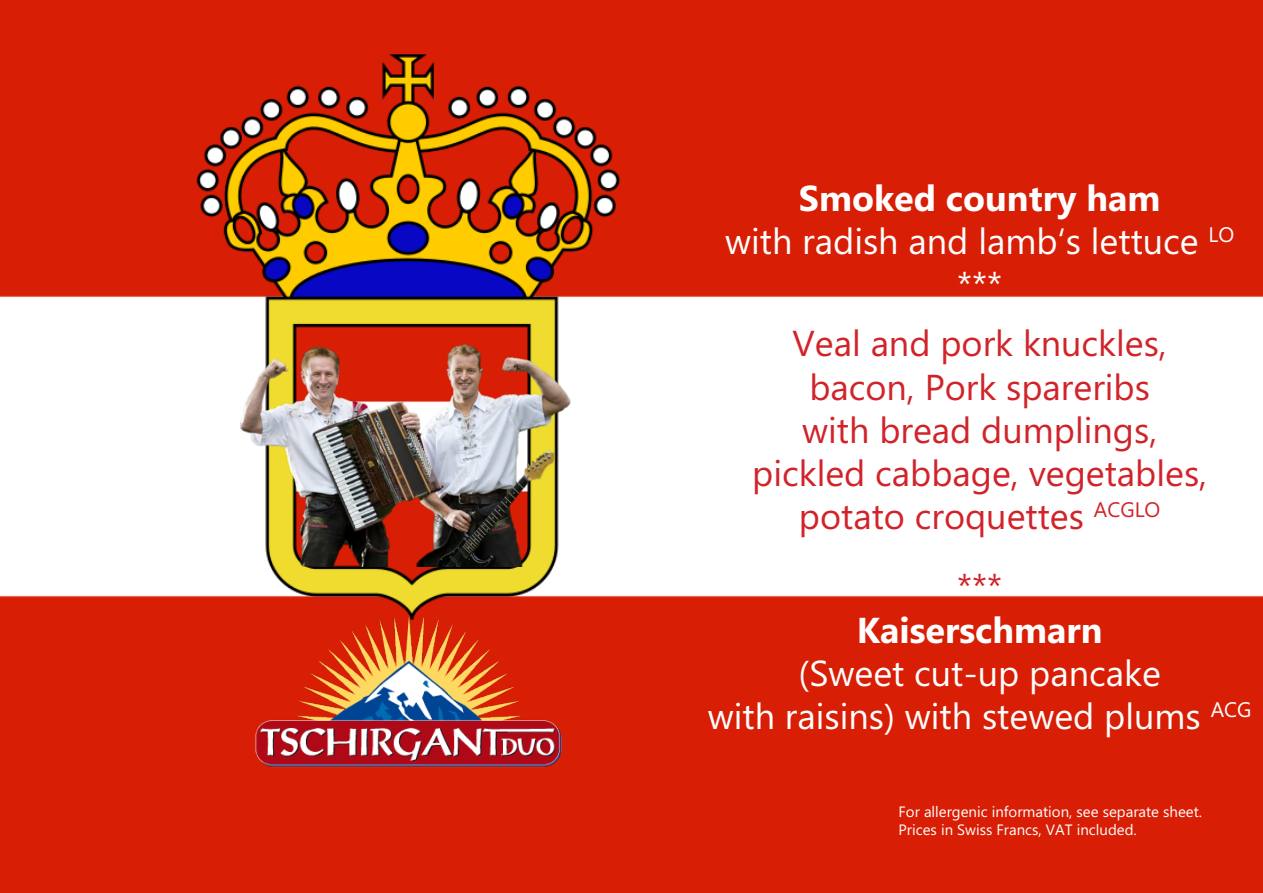
<style>
.page{position:relative;width:1263px;height:893px;background:#fff}
.page>*{position:absolute;margin:0;border:0;box-sizing:border-box;transform-origin:0 0}
.t1{font:36px "Microsoft Phags Pa";color:#d1232a}
.t2{font:36px "Microsoft Phags Pa";color:#fff}
.t3{font:700 36px "Microsoft Phags Pa";color:#fff}
.Standart_Text_Hauptt{font:15px "Microsoft Phags Pa";color:#fff}
</style>
<div class="page">
<img style="left:0;top:0;width:1263px;height:893px">
<img style="left:216px;top:338px;width:365px;height:228px">
<img style="left:250px;top:612px;width:316px;height:156px">
<p class="t3" style="left:799px;top:172px;width:363px">Smoked country ham</p>
<p class="t2" style="left:725px;top:216px;width:511px">with radish and lamb‘s lettuce <sup>LO</sup></p>
<p class="t2" style="left:957px;top:259px;width:47px">***</p>
<p class="t1" style="left:792px;top:319px;width:376px">Veal and pork knuckles,</p>
<p class="t1" style="left:809px;top:362px;width:342px">bacon, Pork spareribs</p>
<p class="t1" style="left:802px;top:405px;width:356px">with bread dumplings,</p>
<p class="t1" style="left:752px;top:448px;width:456px">pickled cabbage, vegetables,</p>
<p class="t1" style="left:799px;top:492px;width:363px">potato croquettes <sup>ACGLO</sup></p>
<p class="t1" style="left:957px;top:562px;width:47px">***</p>
<p class="t3" style="left:857px;top:604px;width:247px">Kaiserschmarn</p>
<p class="t2" style="left:798px;top:648px;width:364px">(Sweet cut-up pancake</p>
<p class="t2" style="left:708px;top:691px;width:545px">with raisins) with stewed plums <sup>ACG</sup></p>
<p class="Standart_Text_Hauptt" style="left:898px;top:801px;width:305px">For allergenic information, see separate sheet.</p>
<p class="Standart_Text_Hauptt" style="left:898px;top:819px;width:240px">Prices in Swiss Francs, VAT included.</p>
</div>
